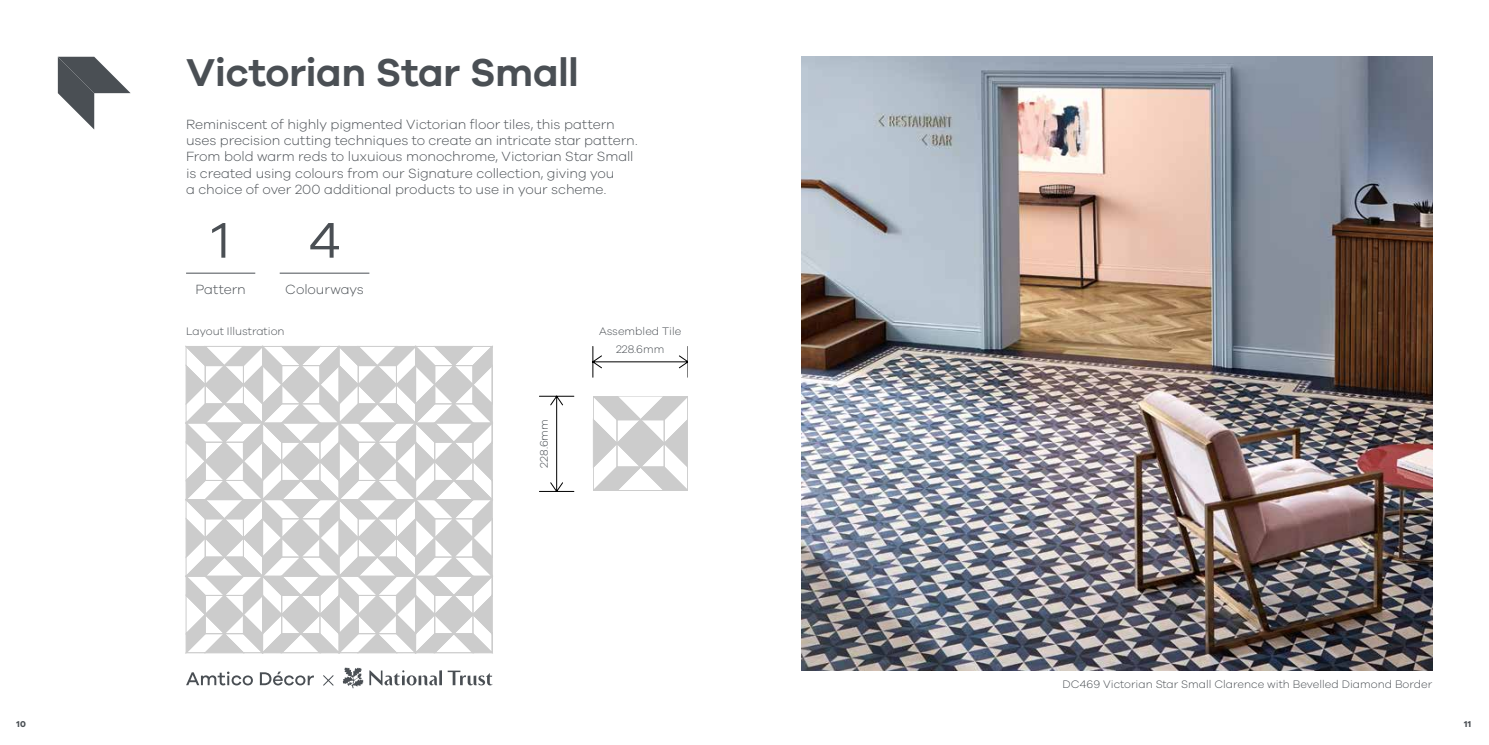
<style>
.page{position:relative;width:1489px;height:745px;background:#fff}
.page>*{position:absolute;margin:0;border:0;box-sizing:border-box;transform-origin:0 0}
.t1{font:51.62px "Galano Grotesque";color:#4a4f54}
.t2{font:600 40px "Galano Grotesque";letter-spacing:-.015em;color:#4a4f54}
.t3{font:300 13.75px/16.2px "Galano Grotesque";letter-spacing:-.005em;color:#4a4f54}
.t4{font:300 11.25px "Galano Grotesque";color:#4a4f54}
.t5{font:700 8.75px "Galano Grotesque";color:#4a4f54}
</style>
<div class="page">
<svg style="left:539px;top:346px;width:149px;height:145px"></svg>
<hr style="left:186px;top:273px;width:69px;height:1px;background:#4a4f54">
<hr style="left:280px;top:273px;width:89px;height:1px;background:#4a4f54">
<svg style="left:186px;top:346px;width:307px;height:307px"></svg>
<svg style="left:58px;top:57px;width:73px;height:72px"></svg>
<svg style="left:447px;top:670px;width:46px;height:15px"></svg>
<hr style="left:439px;top:670px;width:3px;height:14px;background:#4a4f54">
<svg style="left:369px;top:670px;width:68px;height:15px"></svg>
<svg style="left:343px;top:667px;width:20px;height:20px"></svg>
<svg style="left:323px;top:675px;width:11px;height:11px"></svg>
<svg style="left:186px;top:671px;width:67px;height:14px"></svg>
<svg style="left:260px;top:671px;width:54px;height:14px"></svg>
<img style="left:801px;top:57px;width:630px;height:613px">
<p class="t5" style="left:17px;top:718px;width:11px">10</p>
<h2 class="t2" style="left:186px;top:48px;width:394px">Victorian Star Small</h2>
<p class="t3" style="left:186px;top:115px;width:453px">Reminiscent of highly pigmented Victorian floor tiles, this pattern uses precision cutting techniques to create an intricate star pattern.<br>From bold warm reds to luxuious monochrome, Victorian Star Small is created using colours from our Signature collection, giving you<br>a choice of over 200 additional products to use in your scheme.</p>
<h1 class="t1" style="left:211px;top:209px;width:20px">1</h1>
<p class="t3" style="left:195px;top:281px;width:52px">Pattern</p>
<h1 class="t1" style="left:308px;top:209px;width:34px">4</h1>
<p class="t3" style="left:285px;top:281px;width:80px">Colourways</p>
<p class="t4" style="left:186px;top:324px;width:100px">Layout Illustration</p>
<p class="t4" style="left:537px;top:467px;width:50px;rotate:-90deg">228.6mm</p>
<p class="t4" style="left:599px;top:324px;width:84px">Assembled Tile</p>
<p class="t4" style="left:616px;top:342px;width:50px">228.6mm</p>
<p class="t4" style="left:1062px;top:677px;width:371px">DC469 Victorian Star Small Clarence with Bevelled Diamond Border</p>
<p class="t5" style="left:1464px;top:718px;width:8px">11</p>
</div>
